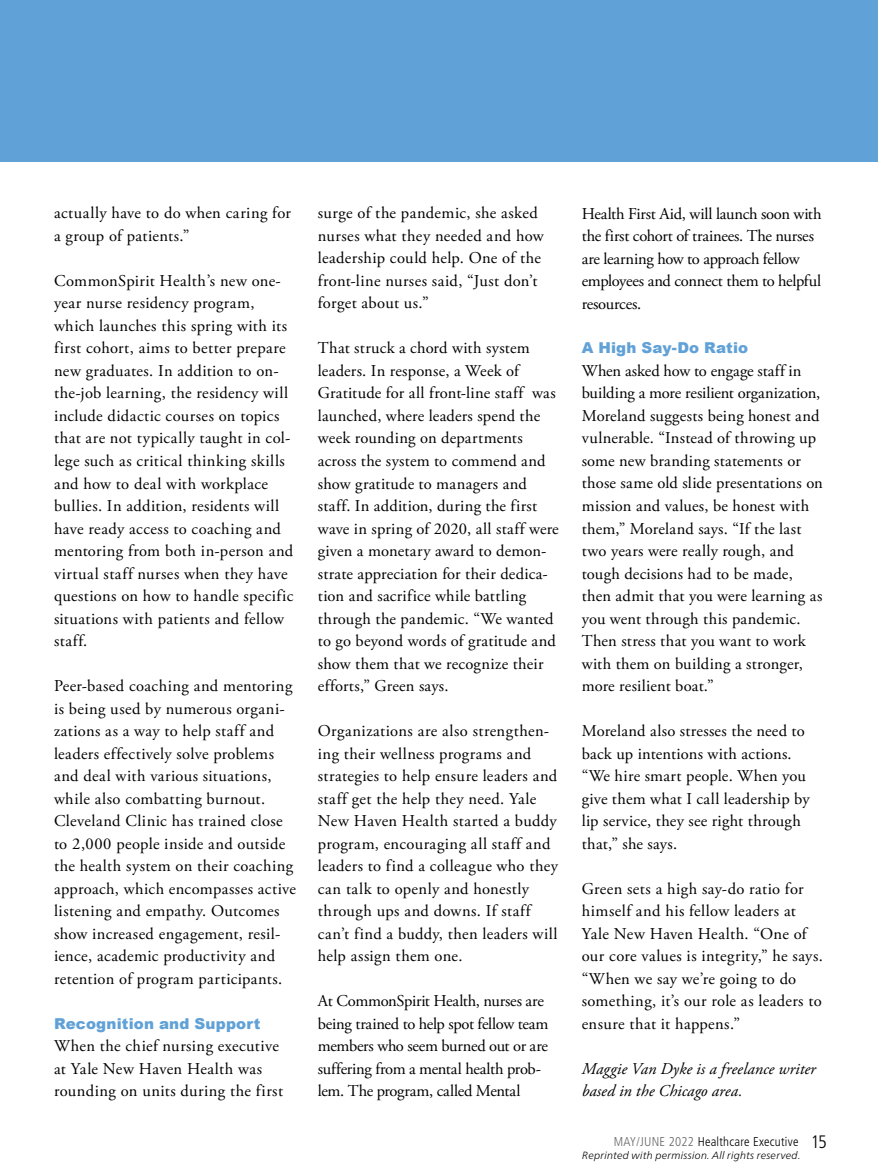
<style>
.page{position:relative;width:878px;height:1175px;background:#fff}
.page>*{position:absolute;margin:0;border:0;box-sizing:border-box;transform-origin:0 0}
.t1{font:16.5px/22.5px "Adobe Garamond Pro";letter-spacing:.015em;color:#000}
.t2{font:16.5px/22.5px "Adobe Garamond Pro";letter-spacing:-.015em;color:#000}
.t3{font:italic 16.5px/22.5px "Adobe Garamond Pro";letter-spacing:.005em;color:#000}
.t4{font:900 15px "Arial";letter-spacing:.01em;color:#60a1d7}
.t5{font:300 condensed 12.75px "Frutiger LT Std";letter-spacing:.02em;color:#000}
.t6{font:italic 300 10.5px "Frutiger Neue LT Pro";letter-spacing:.015em;color:#000}
.s1{color:#636466}
.s2{font-size:18px}
</style>
<div class="page">
<div style="left:0;top:0;width:878px;height:161px;background:#60a2d8"></div>
<p class="t1" style="left:54px;top:202px;width:238px">actually have to do when caring for a group of patients.”</p>
<p class="t1" style="left:54px;top:270px;width:241px">CommonSpirit Health’s new one&shy;year nurse residency program, which launches this spring with its first cohort, aims to better prepare new graduates. In addition to on&shy;the-job learning, the residency will include didactic courses on topics that are not typically taught in col&shy;lege such as critical thinking skills and how to deal with workplace bullies. In addition, residents will have ready access to coaching and mentoring from both in-person and virtual staff nurses when they have questions on how to handle specific situations with patients and fellow staff.</p>
<p class="t1" style="left:54px;top:675px;width:243px">Peer-based coaching and mentoring is being used by numerous organi&shy;zations as a way to help staff and leaders effectively solve problems and deal with various situations, while also combatting burnout.<br>Cleveland Clinic has trained close to 2,000 people inside and outside the health system on their coaching approach, which encompasses active listening and empathy. Outcomes show increased engagement, resil&shy;ience, academic productivity and retention of program participants.</p>
<p class="t4" style="left:54px;top:1012px;width:208px">Recognition and Support</p>
<p class="t1" style="left:54px;top:1035px;width:230px">When the chief nursing executive at Yale New Haven Health was rounding on units during the first</p>
<p class="t1" style="left:318px;top:202px;width:227px">surge of the pandemic, she asked nurses what they needed and how leadership could help. One of the front-line nurses said, “Just don’t forget about us.”</p>
<p class="t1" style="left:318px;top:337px;width:242px">That struck a chord with system leaders. In response, a Week of<br>Gratitude for all front-line staff was launched, where leaders spend the week rounding on departments across the system to commend and show gratitude to managers and staff. In addition, during the first wave in spring of 2020, all staff were given a monetary award to demon&shy;strate appreciation for their dedica&shy;tion and sacrifice while battling through the pandemic. “We wanted to go beyond words of gratitude and show them that we recognize their efforts,” Green says.</p>
<p class="t1" style="left:318px;top:720px;width:242px">Organizations are also strengthen&shy;ing their wellness programs and strategies to help ensure leaders and staff get the help they need. Yale<br>New Haven Health started a buddy program, encouraging all staff and leaders to find a colleague who they can talk to openly and honestly through ups and downs. If staff can’t find a buddy, then leaders will help assign them one.</p>
<p class="t2" style="left:318px;top:990px;width:232px">At CommonSpirit Health, nurses are being trained to help spot fellow team members who seem burned out or are suffering from a mental health prob&shy;lem. The program, called Mental</p>
<p class="t2" style="left:581px;top:203px;width:241px">Health First Aid, will launch soon with the first cohort of trainees. The nurses are learning how to approach fellow employees and connect them to helpful resources.</p>
<p class="t4" style="left:581px;top:337px;width:168px">A High Say-Do Ratio</p>
<p class="t1" style="left:581px;top:360px;width:243px">When asked how to engage staff in building a more resilient organization, Moreland suggests being honest and vulnerable. “Instead of throwing up some new branding statements or those same old slide presentations on mission and values, be honest with them,” Moreland says. “If the last two years were really rough, and tough decisions had to be made, then admit that you were learning as you went through this pandemic.<br>Then stress that you want to work with them on building a stronger, more resilient boat.”</p>
<p class="t1" style="left:581px;top:720px;width:229px">Moreland also stresses the need to back up intentions with actions. “We hire smart people. When you give them what I call leadership by lip service, they see right through that,” she says.</p>
<p class="t1" style="left:581px;top:877px;width:242px">Green sets a high say-do ratio for himself and his fellow leaders at<br>Yale New Haven Health. “One of our core values is integrity,” he says. “When we say we’re going to do something, it’s our role as leaders to ensure that it happens.”</p>
<p class="t3" style="left:581px;top:1057px;width:236px">Maggie Van Dyke is a freelance writer based in the Chicago area.</p>
<p class="t5" style="left:613px;top:1134px;width:214px"><span class="s1">MAY/JUNE 2022</span> Healthcare Executive <span class="s2">15</span></p>
<p class="t6" style="left:582px;top:1149px;width:220px">Reprinted with permission. All rights reserved.</p>
</div>
